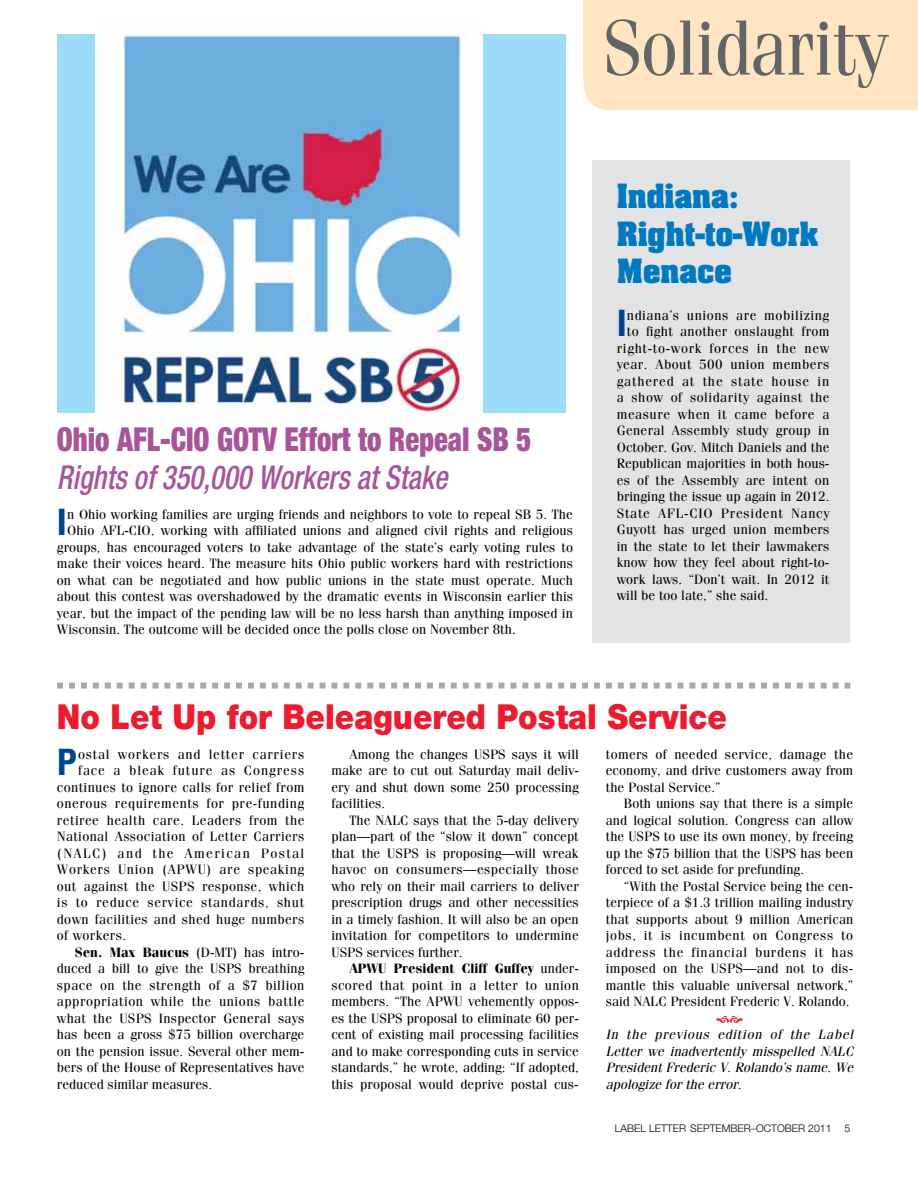
<style>
.page{position:relative;width:918px;height:1188px;background:#fff}
.page>*{position:absolute;margin:0;border:0;box-sizing:border-box;transform-origin:0 0}
.t1{font:78.15px "Fenice Std";letter-spacing:-.015em;color:#636466;scale:.91 1}
.t2{font:700 condensed 36.3px "Univers LT Std";color:#00458d}
.t3{font:900 34.5px "Helvetica Neue LT Std";color:#ed1b2f;scale:.9 1}
.t4{font:900 condensed 33px "Helvetica Neue LT Std";color:#a85499;scale:.87 1}
.t5{font:italic 500 condensed 33px "Helvetica Neue LT Std";color:#a85499;scale:.87 1}
.t6{font:700 28.5px/37.5px "Aachen Std";color:#0079c1}
.t7{font:13.5px/16.5px "Fenice Std";color:#000;text-align:justify}
.t8{font:13.5px "Fenice Std";letter-spacing:.025em;color:#000}
.t9{font:italic 13.5px/16.5px "Fenice Std";color:#000;text-align:justify}
.t10{font:13.5px "Fenice Std";letter-spacing:.04em;color:#000}
.t11{font:13.5px "Fenice Std";letter-spacing:.02em;color:#000}
.t12{font:13.5px "Fenice Std";letter-spacing:.055em;color:#000}
.t13{font:13.5px "Fenice Std";letter-spacing:.03em;color:#000}
.t14{font:13.5px "Fenice Std";letter-spacing:.05em;color:#000}
.t15{font:13.5px "Fenice Std";letter-spacing:.035em;color:#000}
.t16{font:13.5px "Fenice Std";letter-spacing:.045em;color:#000}
.t17{font:13.5px "Fenice Std";letter-spacing:.065em;color:#000}
.t18{font:13.5px "Fenice Std";letter-spacing:.105em;color:#000}
.t19{font:300 10.5px "Helvetica Neue LT Std";color:#000}
.s1{font-weight:700}
</style>
<div class="page">
<div style="left:57px;top:35px;width:509px;height:378px;background:#9ddcf9"></div>
<img style="left:95px;top:32px;width:388px;height:381px">
<div style="left:592px;top:160px;width:258px;height:482px;background:#e2e3e4"></div>
<div style="left:583px;top:0;width:335px;height:110px;background:#ffe5c2"></div>
<svg style="left:57px;top:683px;width:793px;height:6px"></svg>
<h1 class="t1" style="left:603px;top:1px;width:314px">Solidarity</h1>
<h3 class="t4" style="left:57px;top:419px;width:547px">Ohio AFL-CIO GOTV Effort to Repeal SB 5</h3>
<h3 class="t5" style="left:57px;top:457px;width:450px">Rights of 350,000 Workers at Stake</h3>
<h2 class="t2" style="left:57px;top:500px;width:12px">I</h2>
<p class="t7" style="left:67px;top:506px;width:507px">n Ohio working families are urging friends and neighbors to vote to repeal SB 5. The</p>
<p class="t7" style="left:67px;top:522px;width:507px">Ohio AFL-CIO, working with affiliated unions and aligned civil rights and religious</p>
<p class="t7" style="left:57px;top:539px;width:518px">groups, has encouraged voters to take advantage of the state’s early voting rules to</p>
<p class="t7" style="left:57px;top:555px;width:518px">make their voices heard. The measure hits Ohio public workers hard with restrictions</p>
<p class="t7" style="left:57px;top:572px;width:518px">on what can be negotiated and how public unions in the state must operate. Much</p>
<p class="t7" style="left:57px;top:588px;width:518px">about this contest was overshadowed by the dramatic events in Wisconsin earlier this</p>
<p class="t7" style="left:57px;top:605px;width:518px">year, but the impact of the pending law will be no less harsh than anything imposed in</p>
<p class="t7" style="left:57px;top:621px;width:460px">Wisconsin. The outcome will be decided once the polls close on November 8th.</p>
<h3 class="t6" style="left:617px;top:178px;width:203px">Indiana:<br>Right-to-Work<br>Menace</h3>
<h2 class="t2" style="left:617px;top:301px;width:12px">I</h2>
<p class="t10" style="left:627px;top:307px;width:204px">ndiana’s unions are mobilizing</p>
<p class="t11" style="left:627px;top:324px;width:204px">to fight another onslaught from</p>
<p class="t14" style="left:617px;top:340px;width:214px">right-to-work forces in the new</p>
<p class="t15" style="left:617px;top:357px;width:214px">year. About 500 union members</p>
<p class="t12" style="left:617px;top:373px;width:214px">gathered at the state house in</p>
<p class="t15" style="left:617px;top:390px;width:214px">a show of solidarity against the</p>
<p class="t10" style="left:617px;top:406px;width:214px">measure when it came before a</p>
<p class="t11" style="left:617px;top:423px;width:214px">General Assembly study group in</p>
<p class="t7" style="left:617px;top:439px;width:214px">October. Gov. Mitch Daniels and the</p>
<p class="t7" style="left:617px;top:455px;width:214px">Republican majorities in both hous-</p>
<p class="t7" style="left:617px;top:472px;width:214px">es of the Assembly are intent on</p>
<p class="t7" style="left:617px;top:488px;width:214px">bringing the issue up again in 2012.</p>
<p class="t12" style="left:617px;top:505px;width:214px">State AFL-CIO President Nancy</p>
<p class="t11" style="left:617px;top:522px;width:214px">Guyott has urged union members</p>
<p class="t7" style="left:617px;top:538px;width:214px">in the state to let their lawmakers</p>
<p class="t7" style="left:617px;top:554px;width:214px">know how they feel about right-to-</p>
<p class="t7" style="left:617px;top:571px;width:214px">work laws. “Don’t wait. In 2012 it</p>
<p class="t7" style="left:617px;top:587px;width:153px">will be too late,” she said.</p>
<h3 class="t3" style="left:57px;top:696px;width:746px">No Let Up for Beleaguered Postal Service</h3>
<h2 class="t2" style="left:57px;top:740px;width:22px">P</h2>
<p class="t12" style="left:78px;top:746px;width:228px">ostal workers and letter carriers</p>
<p class="t7" style="left:606px;top:746px;width:249px">tomers of needed service, damage the economy, and drive customers away from the Postal Service.”</p>
<p class="t7" style="left:606px;top:795px;width:249px;text-indent:18px">Both unions say that there is a simple and logical solution. Congress can allow the USPS to use its own money, by freeing up the $75 billion that the USPS has been forced to set aside for prefunding.</p>
<p class="t7" style="left:606px;top:878px;width:249px;text-indent:18px">“With the Postal Service being the cen&shy;terpiece of a $1.3 trillion mailing industry that supports about 9 million American jobs, it is incumbent on Congress to address the financial burdens it has imposed on the USPS—and not to dis&shy;mantle this valuable universal network,” said NALC President Frederic V. Rolando.</p>
<p class="t9" style="left:606px;top:1026px;width:249px">In the previous edition of the Label Letter we inadvertently misspelled NALC President Frederic V. Rolando’s name. We apologize for the error.</p>
<p class="t7" style="left:331px;top:746px;width:249px;text-indent:18px">Among the changes USPS says it will make are to cut out Saturday mail deliv&shy;ery and shut down some 250 processing facilities.</p>
<p class="t7" style="left:331px;top:812px;width:249px;text-indent:18px">The NALC says that the 5-day delivery plan—part of the “slow it down” concept that the USPS is proposing—will wreak havoc on consumers—especially those who rely on their mail carriers to deliver prescription drugs and other necessities in a timely fashion. It will also be an open invitation for competitors to undermine USPS services further.</p>
<p class="t7" style="left:331px;top:960px;width:249px;text-indent:18px"><span class="s1">APWU President Cliff Guffey</span> under&shy;scored that point in a letter to union members. “The APWU vehemently oppos&shy;es the USPS proposal to eliminate 60 per&shy;cent of existing mail processing facilities and to make corresponding cuts in service standards,” he wrote, adding: “If adopted, this proposal would deprive postal cus-</p>
<p class="t17" style="left:78px;top:763px;width:228px">face a bleak future as Congress</p>
<p class="t8" style="left:57px;top:779px;width:249px">continues to ignore calls for relief from</p>
<p class="t10" style="left:57px;top:796px;width:249px">onerous requirements for pre-funding</p>
<p class="t13" style="left:57px;top:812px;width:249px">retiree health care. Leaders from the</p>
<p class="t8" style="left:57px;top:829px;width:249px">National Association of Letter Carriers</p>
<p class="t18" style="left:57px;top:845px;width:249px">(NALC) and the American Postal</p>
<p class="t16" style="left:57px;top:862px;width:249px">Workers Union (APWU) are speaking</p>
<p class="t8" style="left:57px;top:878px;width:249px">out against the USPS response, which</p>
<p class="t14" style="left:57px;top:895px;width:249px">is to reduce service standards, shut</p>
<p class="t8" style="left:57px;top:911px;width:249px">down facilities and shed huge numbers</p>
<p class="t8" style="left:57px;top:928px;width:71px">of workers.</p>
<p class="t7" style="left:75px;top:944px;width:231px"><span class="s1">Sen. Max Baucus</span> (D-MT) has intro-</p>
<p class="t7" style="left:57px;top:960px;width:249px">duced a bill to give the USPS breathing</p>
<p class="t13" style="left:57px;top:977px;width:249px">space on the strength of a $7 billion</p>
<p class="t10" style="left:57px;top:994px;width:249px">appropriation while the unions battle</p>
<p class="t11" style="left:57px;top:1010px;width:249px">what the USPS Inspector General says</p>
<p class="t7" style="left:57px;top:1026px;width:249px">has been a gross $75 billion overcharge</p>
<p class="t7" style="left:57px;top:1043px;width:249px">on the pension issue. Several other mem-</p>
<p class="t7" style="left:57px;top:1059px;width:249px">bers of the House of Representatives have</p>
<p class="t7" style="left:57px;top:1076px;width:157px">reduced similar measures.</p>
<p class="t19" style="left:615px;top:1122px;width:90px">LABEL LETTER SEPTEMBER</p>
<p class="t19" style="left:751px;top:1122px;width:21px">–OCTOBER</p>
<p class="t19" style="left:808px;top:1122px;width:44px">2011 5</p>
</div>
